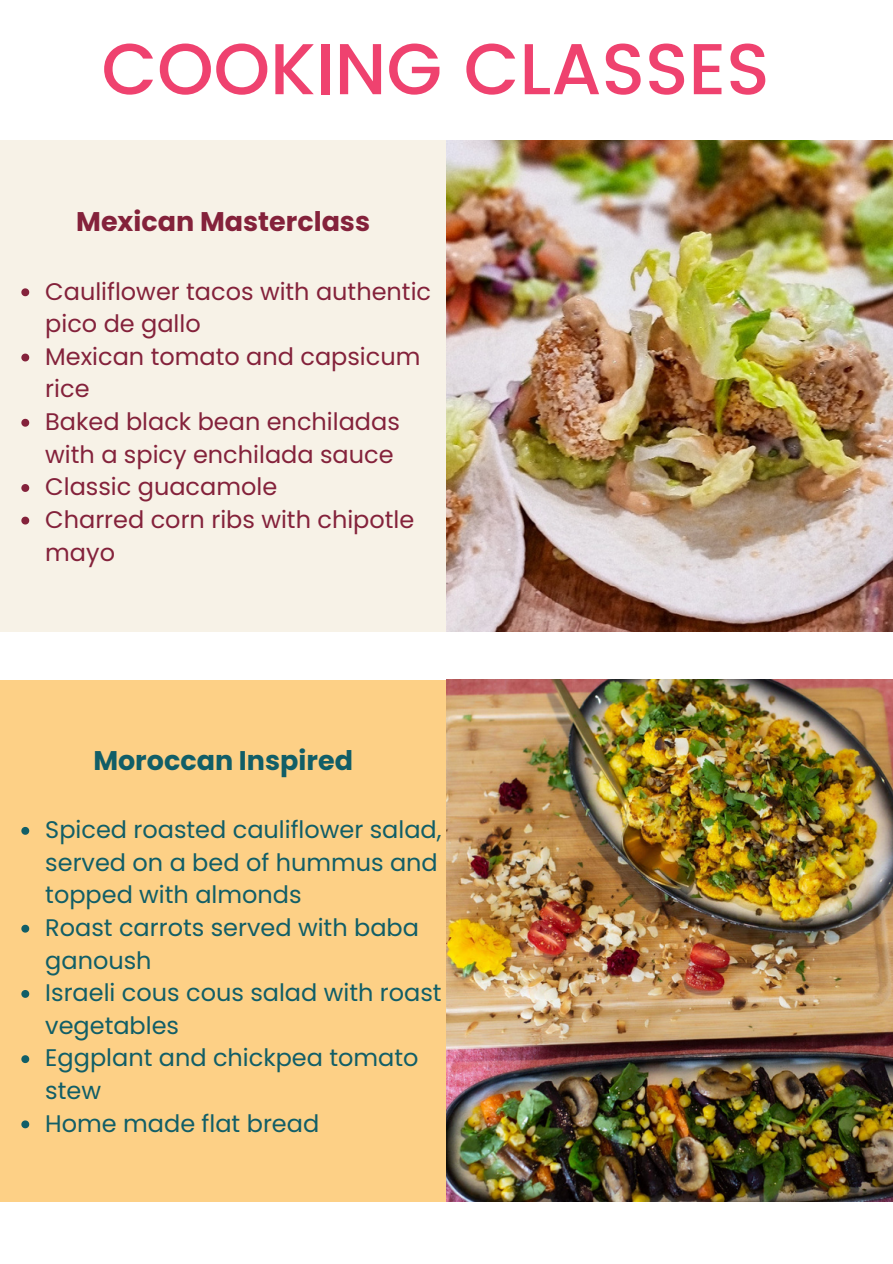
<style>
.page{position:relative;width:893px;height:1264px;background:#fff}
.page>*{position:absolute;margin:0;border:0;box-sizing:border-box;transform-origin:0 0}
.t1{font:500 72px "Poppins";color:#ef426f}
.t2{font:700 27px "Poppins";color:#84223b}
.t3{font:700 27px "Poppins";color:#115e67}
.t4{font:24px/32.5px "Poppins";color:#115e67}
.t5{font:24px/32.5px "Poppins";color:#84223b}
</style>
<div class="page">
<div style="left:0;top:140px;width:446px;height:491px;background:#f7f2e7"></div>
<svg style="left:21px;top:288px;width:8px;height:8px"></svg>
<svg style="left:21px;top:353px;width:8px;height:8px"></svg>
<svg style="left:21px;top:419px;width:8px;height:7px"></svg>
<svg style="left:21px;top:484px;width:8px;height:8px"></svg>
<svg style="left:21px;top:516px;width:8px;height:8px"></svg>
<img style="left:446px;top:140px;width:446px;height:491px">
<div style="left:0;top:679px;width:446px;height:522px;background:#fdd086"></div>
<svg style="left:21px;top:827px;width:8px;height:7px"></svg>
<svg style="left:21px;top:924px;width:8px;height:8px"></svg>
<svg style="left:21px;top:990px;width:8px;height:7px"></svg>
<svg style="left:21px;top:1055px;width:8px;height:8px"></svg>
<svg style="left:21px;top:1120px;width:8px;height:8px"></svg>
<img style="left:446px;top:679px;width:446px;height:522px">
<h1 class="t1" style="left:101px;top:16px;width:669px">COOKING CLASSES</h1>
<p class="t2" style="left:76px;top:206px;width:295px">Mexican Masterclass</p>
<p class="t5" style="left:45px;top:275px;width:387px">Cauliflower tacos with authentic pico de gallo<br>Mexican tomato and capsicum rice<br>Baked black bean enchiladas with a spicy enchilada sauce<br>Classic guacamole<br>Charred corn ribs with chipotle mayo</p>
<p class="t3" style="left:93px;top:744px;width:261px">Moroccan Inspired</p>
<p class="t4" style="left:45px;top:813px;width:398px">Spiced roasted cauliflower salad, served on a bed of hummus and topped with almonds<br>Roast carrots served with baba ganoush<br>Israeli cous cous salad with roast vegetables<br>Eggplant and chickpea tomato stew<br>Home made flat bread</p>
</div>
